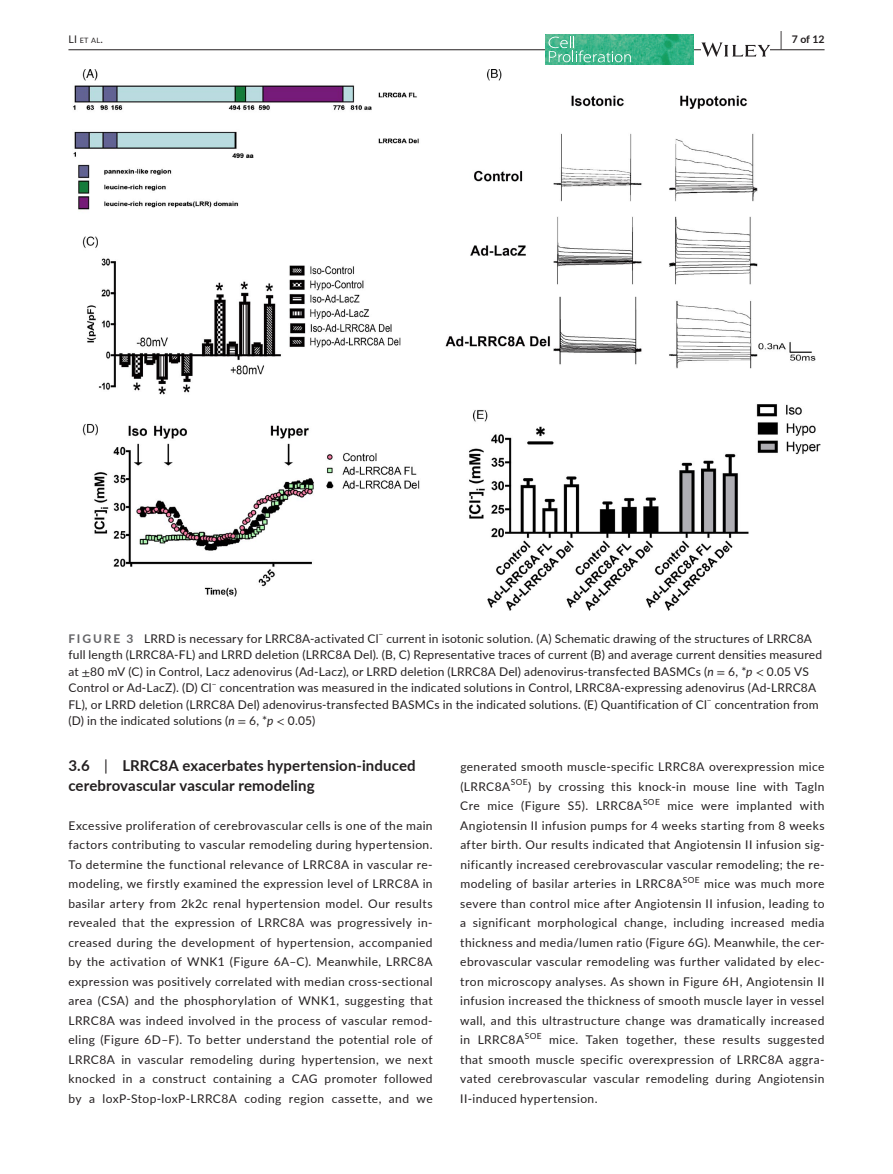
<style>
.page{position:relative;width:893px;height:1174px;background:#fff}
.page>*{position:absolute;margin:0;border:0;box-sizing:border-box;transform-origin:0 0}
.t1{font:700 15px/19.5px "Lato";letter-spacing:.005em;color:#231f20}
.t2{font:12px/19.5px "Lato";letter-spacing:.02em;color:#231f20}
.t3{font:700 10.5px "Lato";color:#231f20}
.t4{font:8.4px "Lato";letter-spacing:.045em;color:#231f20}
.t5{font:7.35px "Lato";color:#231f20}
.s1{font-size:10.5px}
.s2{font-size:19.5px}
.s3{font-family:"STIX"}
.s4{font-style:italic}
.s5{font-weight:700;color:#636366}
.s6{font-weight:400}
</style>
<div class="page">
<hr style="left:68px;top:49px;width:756px;height:1px;background:#231f20">
<img style="left:545px;top:35px;width:149px;height:30px">
<svg style="left:548px;top:36px;width:83px;height:27px;background:#59be99"></svg>
<svg style="left:701px;top:42px;width:69px;height:15px"></svg>
<img style="left:73px;top:69px;width:748px;height:541px">
<p class="t5" style="left:68px;top:35px;width:36px"><span class="s1">LI</span> et al<span class="s1">.</span></p>
<p class="t3" style="left:780px;top:31px;width:46px"><span class="s2">|</span> 7 of 12</p>
<p class="t2" style="left:68px;top:629px;width:755px;line-height:16.5px;text-indent:318px">current in isotonic solution. (A) Schematic drawing of the structures of LRRC8A full length (LRRC8A-FL) and LRRD deletion (LRRC8A Del). (B, C) Representative traces of current (B) and average current densities measured at <span class="s3">±</span>80 mV (C) in Control, Lacz adenovirus (Ad-Lacz), or LRRD deletion (LRRC8A Del) adenovirus-transfected BASMCs (<span class="s4">n</span> <span class="s3">=</span> 6, *<span class="s4">p</span> <span class="s3">&lt;</span> 0.05 VS Control or Ad-LacZ). (D) Cl</p>
<p class="t2" style="left:68px;top:628px;width:312px"><span class="s5">FIGURE 3</span> LRRD is necessary for LRRC8A-activated Cl</p>
<p class="t4" style="left:378px;top:628px;width:6px">−</p>
<p class="t2" style="left:68px;top:679px;width:749px;line-height:16.5px;text-indent:151px">concentration was measured in the indicated solutions in Control, LRRC8A-expressing adenovirus (Ad-LRRC8A<br>FL), or LRRD deletion (LRRC8A Del) adenovirus-transfected BASMCs in the indicated solutions. (E) Quantification of Cl</p>
<p class="t4" style="left:212px;top:677px;width:6px">−</p>
<p class="t4" style="left:707px;top:694px;width:6px">−</p>
<p class="t2" style="left:715px;top:694px;width:105px">concentration from</p>
<p class="t2" style="left:68px;top:710px;width:248px">(D) in the indicated solutions (<span class="s4">n</span> <span class="s3">=</span> 6, *<span class="s4">p</span> <span class="s3">&lt;</span> 0.05)</p>
<p class="t1" style="left:68px;top:755px;width:349px">3.6 <span class="s6">|</span> LRRC8A exacerbates hypertension-induced cerebrovascular vascular remodeling</p>
<p class="t2" style="left:68px;top:815px;width:366px;text-align:justify">Excessive proliferation of cerebrovascular cells is one of the main factors contributing to vascular remodeling during hypertension.<br>To determine the functional relevance of LRRC8A in vascular re&shy;modeling, we firstly examined the expression level of LRRC8A in basilar artery from 2k2c renal hypertension model. Our results revealed that the expression of LRRC8A was progressively in&shy;creased during the development of hypertension, accompanied by the activation of WNK1 (Figure 6A–C). Meanwhile, LRRC8A expression was positively correlated with median cross-sectional area (CSA) and the phosphorylation of WNK1, suggesting that LRRC8A was indeed involved in the process of vascular remod&shy;eling (Figure 6D–F). To better understand the potential role of LRRC8A in vascular remodeling during hypertension, we next knocked in a construct containing a CAG promoter followed by a loxP-Stop-loxP-LRRC8A coding region cassette, and we</p>
<p class="t2" style="left:460px;top:756px;width:366px">generated smooth muscle-specific LRRC8A overexpression mice (LRRC8A</p>
<p class="t4" style="left:511px;top:776px;width:18px">SOE</p>
<p class="t2" style="left:460px;top:776px;width:366px;text-indent:68px">) by crossing this knock-in mouse line with Tagln<br>Cre mice (Figure S5). LRRC8A</p>
<p class="t4" style="left:643px;top:796px;width:18px">SOE</p>
<p class="t2" style="left:460px;top:795px;width:366px;text-align:justify;text-indent:207px">mice were implanted with Angiotensin II infusion pumps for 4 weeks starting from 8 weeks after birth. Our results indicated that Angiotensin II infusion sig&shy;nificantly increased cerebrovascular vascular remodeling; the re&shy;modeling of basilar arteries in LRRC8A</p>
<p class="t4" style="left:683px;top:874px;width:18px">SOE</p>
<p class="t2" style="left:460px;top:873px;width:366px;text-align:justify;text-indent:244px">mice was much more severe than control mice after Angiotensin II infusion, leading to a significant morphological change, including increased media thickness and media/lumen ratio (Figure 6G). Meanwhile, the cer&shy;ebrovascular vascular remodeling was further validated by elec&shy;tron microscopy analyses. As shown in Figure 6H, Angiotensin II infusion increased the thickness of smooth muscle layer in vessel wall, and this ultrastructure change was dramatically increased in LRRC8A<sup>SOE</sup> mice. Taken together, these results suggested that smooth muscle specific overexpression of LRRC8A aggra&shy;vated cerebrovascular vascular remodeling during Angiotensin II-induced hypertension.</p>
</div>
